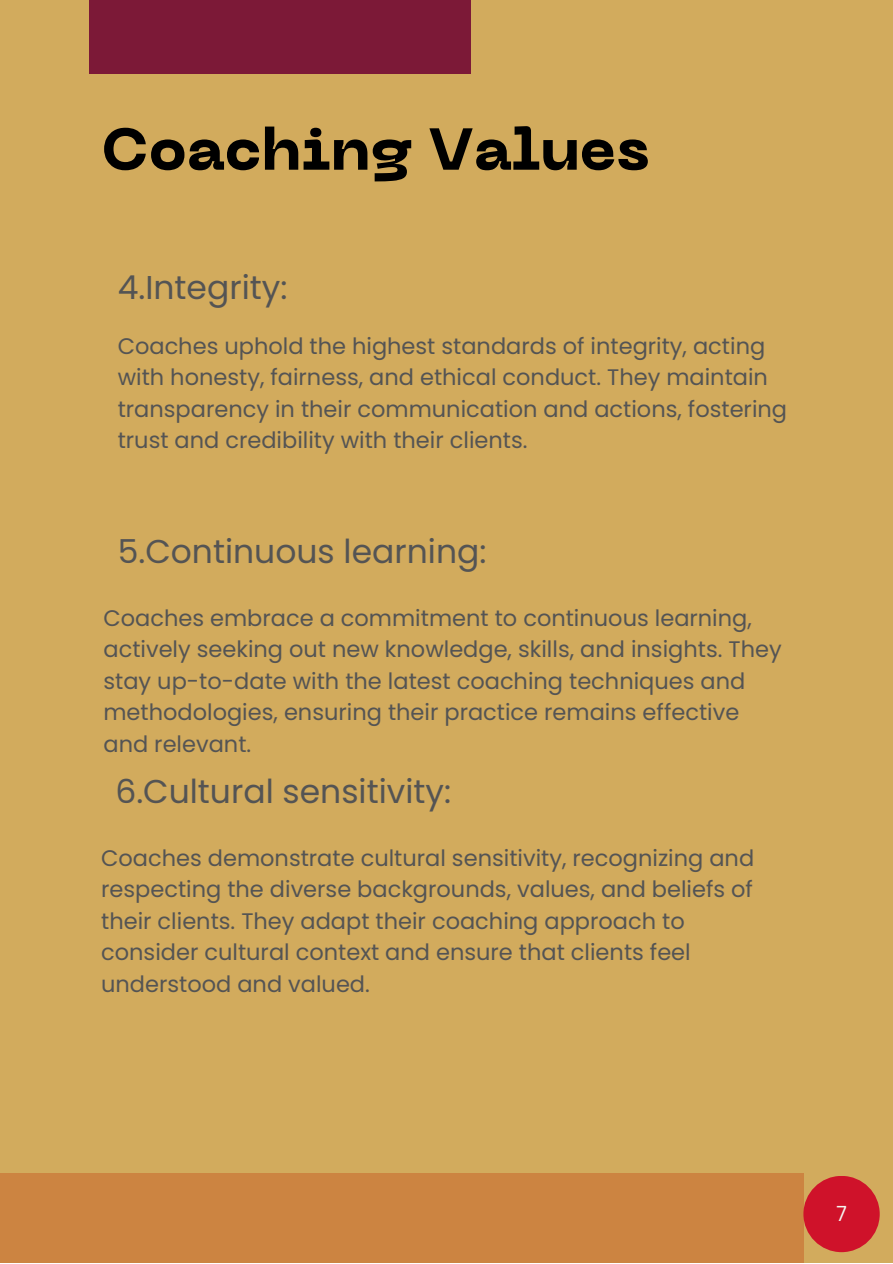
<style>
.page{position:relative;width:893px;height:1264px;background:#fff}
.page>*{position:absolute;margin:0;border:0;box-sizing:border-box;transform-origin:0 0}
.t1{font:800 58.65px "PP Neue Machina";color:#000}
.t2{font:33px "Poppins";color:#545454}
.t3{font:22.5px/31.5px "Poppins";color:#545454}
.t4{font:21px "Canva Sans";color:#f5f5ef}
</style>
<div class="page">
<div style="left:0;top:0;width:892px;height:1262px;background:#d2ab5d"></div>
<div style="left:0;top:1173px;width:803px;height:89px;background:#cc8441"></div>
<div style="left:803px;top:1175px;width:76px;height:77px;background:#cf122a;border-radius:50%"></div>
<div style="left:89px;top:0;width:381px;height:74px;background:#7c1937"></div>
<p class="t1" style="left:101px;top:127px;width:549px">Coaching Values</p>
<p class="t2" style="left:118px;top:265px;width:171px">4.Integrity:</p>
<p class="t3" style="left:118px;top:330px;width:671px">Coaches uphold the highest standards of integrity, acting with honesty, fairness, and ethical conduct. They maintain transparency in their communication and actions, fostering trust and credibility with their clients.</p>
<p class="t2" style="left:118px;top:528px;width:370px">5.Continuous learning:</p>
<p class="t3" style="left:103px;top:602px;width:679px">Coaches embrace a commitment to continuous learning, actively seeking out new knowledge, skills, and insights. They stay up-to-date with the latest coaching techniques and methodologies, ensuring their practice remains effective and relevant.</p>
<p class="t2" style="left:115px;top:768px;width:337px">6.Cultural sensitivity:</p>
<p class="t3" style="left:101px;top:842px;width:654px">Coaches demonstrate cultural sensitivity, recognizing and respecting the diverse backgrounds, values, and beliefs of their clients. They adapt their coaching approach to consider cultural context and ensure that clients feel understood and valued.</p>
<p class="t4" style="left:836px;top:1198px;width:12px">7</p>
</div>
